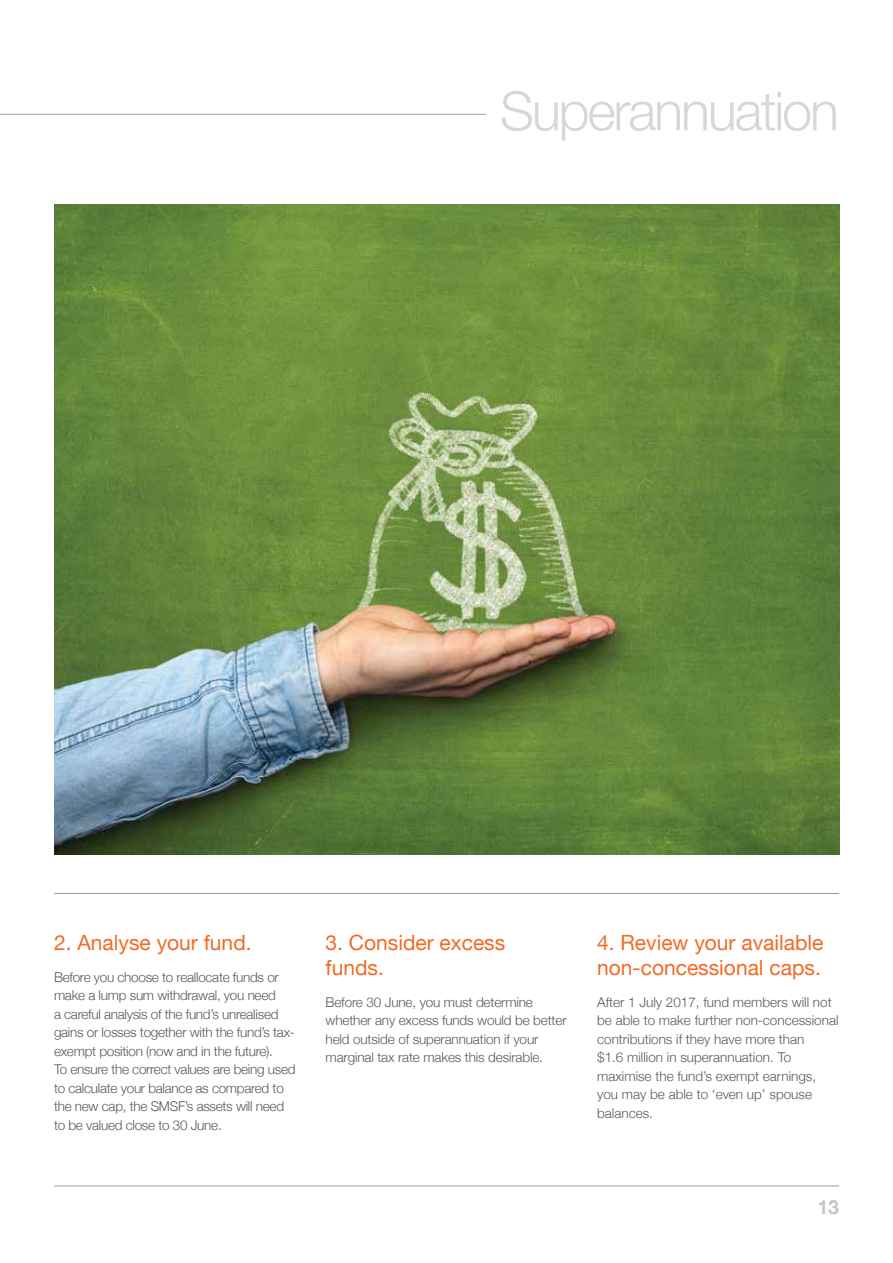
<style>
.page{position:relative;width:893px;height:1263px;background:#fff}
.page>*{position:absolute;margin:0;border:0;box-sizing:border-box;transform-origin:0 0}
.t1{font:300 54px "Helvetica Neue";letter-spacing:-.04em;color:#d5d7d8}
.t2{font:21px/25.2px "Helvetica Neue";color:#f26a25}
.t3{font:700 19.5px "Helvetica Neue";color:#c4c6c8}
.t4{font:300 13.5px/18.5px "Helvetica Neue";letter-spacing:-.01em;color:#58595b}
</style>
<div class="page">
<hr style="left:54px;top:1186px;width:785px;height:1px;background:#9b9da0">
<hr style="left:0;top:114px;width:753px;height:1px;background:#9b9da0">
<div style="left:486px;top:95px;width:353px;height:30px;background:#fff"></div>
<hr style="left:54px;top:893px;width:785px;height:1px;background:#9b9da0">
<img style="left:54px;top:205px;width:785px;height:649px">
<h1 class="t1" style="left:500px;top:67px;width:341px">Superannuation</h1>
<h2 class="t2" style="left:54px;top:931px;width:199px">2. Analyse your fund.</h2>
<p class="t4" style="left:54px;top:966px;width:243px">Before you choose to reallocate funds or make a lump sum withdrawal, you need<br>a careful analysis of the fund’s unrealised gains or losses together with the fund’s tax&shy;exempt position (now and in the future).<br>To ensure the correct values are being used to calculate your balance as compared to the new cap, the SMSF’s assets will need to be valued close to 30 June.</p>
<h2 class="t2" style="left:326px;top:931px;width:181px">3. Consider excess funds.</h2>
<p class="t4" style="left:326px;top:992px;width:243px">Before 30 June, you must determine whether any excess funds would be better held outside of superannuation if your marginal tax rate makes this desirable.</p>
<h2 class="t2" style="left:597px;top:931px;width:228px">4. Review your available non-concessional caps.</h2>
<p class="t4" style="left:597px;top:992px;width:243px">After 1 July 2017, fund members will not be able to make further non-concessional contributions if they have more than<br>$1.6 million in superannuation. To maximise the fund’s exempt earnings, you may be able to ‘even up’ spouse balances.</p>
<h3 class="t3" style="left:817px;top:1192px;width:23px">13</h3>
</div>
